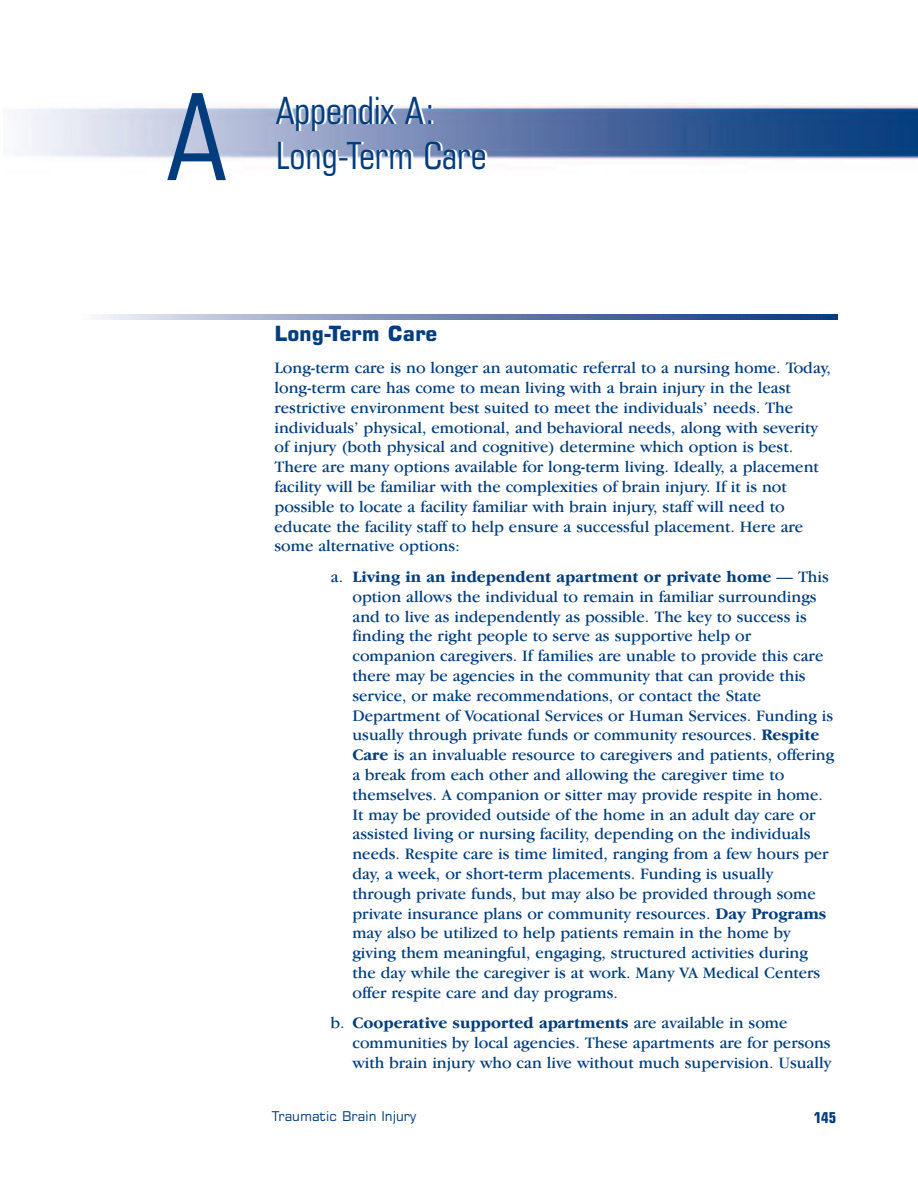
<style>
.page{position:relative;width:918px;height:1188px;background:#fff}
.page>*{position:absolute;margin:0;border:0;box-sizing:border-box;transform-origin:0 0}
.t1{font:condensed 120px "Square 721 BT";color:#013d7d}
.t2{font:condensed 37.5px "Square 721 BT";color:#013d7d}
.t3{font:700 21px "Square 721 BT";color:#013d7d}
.t4{font:16.5px/19.8px "Garamond IT Cby BT";color:#013d7d}
.t5{font:700 condensed 15px "Square 721 BT";color:#013d7d}
.t6{font:13.5px "Square 721 BT";color:#013d7d}
.s1{font-weight:700}
</style>
<div class="page">
<img style="left:15px;top:105px;width:903px;height:55px">
<svg style="left:80px;top:105px;width:759px;height:215px"></svg>
<h1 class="t1" style="left:167px;top:92px;width:60px">A</h1>
<h2 class="t2" style="left:276px;top:96px;width:160px">Appendix A:</h2>
<h2 class="t2" style="left:276px;top:141px;width:212px">Long-Term Care</h2>
<p class="t3" style="left:274px;top:325px;width:165px">Long-Term Care</p>
<p class="t4" style="left:274px;top:359px;width:558px">Long-term care is no longer an automatic referral to a nursing home. Today, long-term care has come to mean living with a brain injury in the least restrictive environment best suited to meet the individuals’ needs. The individuals’ physical, emotional, and behavioral needs, along with severity of injury (both physical and cognitive) determine which option is best.<br>There are many options available for long-term living. Ideally, a placement facility will be familiar with the complexities of brain injury. If it is not possible to locate a facility familiar with brain injury, staff will need to educate the facility staff to help ensure a successful placement. Here are some alternative options:</p>
<p class="t4" style="left:352px;top:568px;width:483px;text-indent:-22px">a. <span class="s1">Living in an independent apartment or private home</span> — This option allows the individual to remain in familiar surroundings and to live as independently as possible. The key to success is finding the right people to serve as supportive help or companion caregivers. If families are unable to provide this care there may be agencies in the community that can provide this service, or make recommendations, or contact the State Department of Vocational Services or Human Services. Funding is usually through private funds or community resources. <span class="s1">Respite Care</span> is an invaluable resource to caregivers and patients, offering a break from each other and allowing the caregiver time to themselves. A companion or sitter may provide respite in home.<br>It may be provided outside of the home in an adult day care or assisted living or nursing facility, depending on the individuals needs. Respite care is time limited, ranging from a few hours per day, a week, or short-term placements. Funding is usually through private funds, but may also be provided through some private insurance plans or community resources. <span class="s1">Day Programs </span>may also be utilized to help patients remain in the home by giving them meaningful, engaging, structured activities during the day while the caregiver is at work. Many VA Medical Centers offer respite care and day programs.</p>
<p class="t4" style="left:352px;top:1015px;width:480px;text-indent:-22px">b. <span class="s1">Cooperative supported apartments</span> are available in some communities by local agencies. These apartments are for persons with brain injury who can live without much supervision. Usually</p>
<p class="t6" style="left:272px;top:1111px;width:146px">Traumatic Brain Injury</p>
<p class="t5" style="left:814px;top:1112px;width:24px">145</p>
</div>
